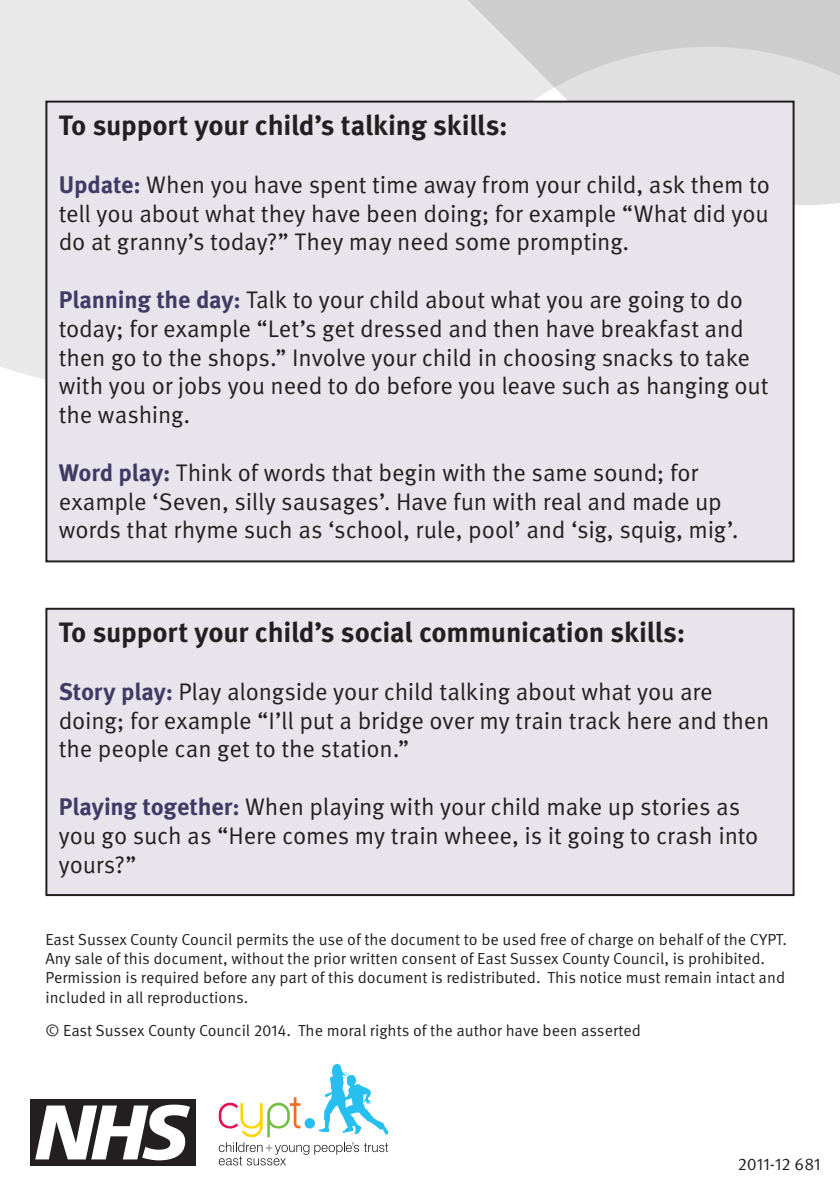
<style>
.page{position:relative;width:840px;height:1191px;background:#fff}
.page>*{position:absolute;margin:0;border:0;box-sizing:border-box;transform-origin:0 0}
.t1{font:700 28px "Meta Pro";letter-spacing:-.01em;color:#231f20}
.t2{font:24px/28.8px "Meta Pro";letter-spacing:-.01em;color:#231f20}
.t3{font:17px "Meta Pro";color:#231f20}
.t4{font:16px/19.2px "Meta Pro";color:#231f20}
.s1{font-weight:700;color:#3f3a66}
</style>
<div class="page">
<svg style="left:0;top:208px;width:795px;height:181px;background:#eaeaea"></svg>
<svg style="left:0;top:0;width:839px;height:208px;background:#e0e0e0"></svg>
<div style="left:31px;top:1099px;width:165px;height:67px;background:#231f20"></div>
<svg style="left:35px;top:1104px;width:155px;height:56px"></svg>
<div style="left:46px;top:102px;width:747px;height:459px;background:#e7e5eb"></div>
<div style="left:45px;top:101px;width:749px;height:461px;border:2px solid #231f20"></div>
<div style="left:46px;top:609px;width:747px;height:286px;background:#e7e5eb"></div>
<div style="left:45px;top:608px;width:749px;height:288px;border:2px solid #231f20"></div>
<svg style="left:219px;top:1063px;width:169px;height:102px"></svg>
<p class="t1" style="left:59px;top:108px;width:450px">To support your child’s talking skills:</p>
<p class="t2" style="left:59px;top:170px;width:712px;text-align:justify"><span class="s1">Update:</span> When you have spent time away from your child, ask them to tell you about what they have been doing; for example “What did you do at granny’s today?” They may need some prompting.</p>
<p class="t2" style="left:59px;top:285px;width:711px"><span class="s1">Planning the day:</span> Talk to your child about what you are going to do today; for example “Let’s get dressed and then have breakfast and then go to the shops.” Involve your child in choosing snacks to take with you or jobs you need to do before you leave such as hanging out the washing.</p>
<p class="t2" style="left:59px;top:458px;width:681px"><span class="s1">Word play:</span> Think of words that begin with the same sound; for example ‘Seven, silly sausages’. Have fun with real and made up words that rhyme such as ‘school, rule, pool’ and ‘sig, squig, mig’.</p>
<p class="t1" style="left:59px;top:615px;width:627px">To support your child’s social communication skills:</p>
<p class="t2" style="left:59px;top:677px;width:711px"><span class="s1">Story play:</span> Play alongside your child talking about what you are doing; for example “I’ll put a bridge over my train track here and then the people can get to the station.”</p>
<p class="t2" style="left:59px;top:792px;width:700px"><span class="s1">Playing together:</span> When playing with your child make up stories as you go such as “Here comes my train wheee, is it going to crash into yours?”</p>
<p class="t4" style="left:45px;top:930px;width:742px">East Sussex County Council permits the use of the document to be used free of charge on behalf of the CYPT.<br>Any sale of this document, without the prior written consent of East Sussex County Council, is prohibited.<br>Permission is required before any part of this document is redistributed. This notice must remain intact and included in all reproductions.</p>
<p class="t4" style="left:45px;top:1020px;width:596px">© East Sussex County Council 2014. The moral rights of the author have been asserted</p>
<p class="t3" style="left:737px;top:1153px;width:84px">2011-12 681</p>
</div>
